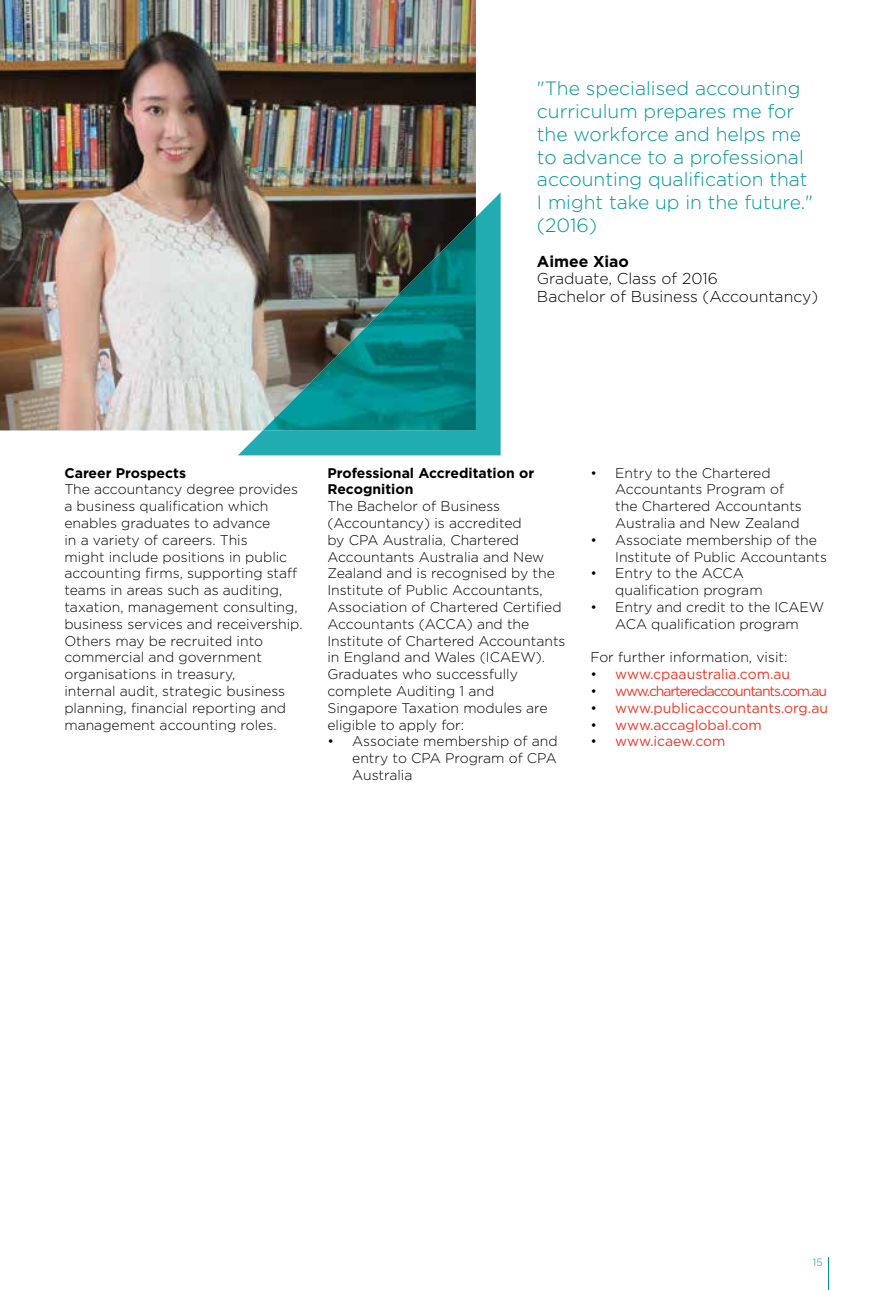
<style>
.page{position:relative;width:893px;height:1290px;background:#fff}
.page>*{position:absolute;margin:0;border:0;box-sizing:border-box;transform-origin:0 0}
.t1{font:300 19.25px/22.8px "Gotham";color:#009597}
.t2{font:300 15.75px/17.5px "Gotham";color:#000}
.t3{font:700 15.75px "Gotham";color:#000}
.t4{font:300 14px/16.8px "Gotham";color:#000}
.t5{font:14px "Gotham";letter-spacing:-.01em;color:#ef3829}
.t6{font:700 14px/16.8px "Gotham";color:#000}
.t7{font:14px "Gotham";letter-spacing:-.075em;color:#ef3829}
.t8{font:300 10.5px "Gotham";color:#009597}
.s1{font-weight:300;color:#000}
</style>
<div class="page">
<hr style="left:828px;top:1258px;width:1px;height:32px;background:#009597">
<img style="left:0;top:0;width:476px;height:430px">
<svg style="left:238px;top:192px;width:263px;height:263px;background:#539795"></svg>
<img style="left:263px;top:217px;width:213px;height:213px">
<h1 class="t1" style="left:537px;top:77px;width:278px">"The specialised accounting curriculum prepares me for the workforce and helps me to advance to a professional accounting qualification that<br>I might take up in the future." (2016)</h1>
<p class="t3" style="left:537px;top:251px;width:94px">Aimee Xiao</p>
<p class="t2" style="left:537px;top:269px;width:283px">Graduate, Class of 2016<br>Bachelor of Business (Accountancy)</p>
<p class="t6" style="left:64px;top:464px;width:123px">Career Prospects</p>
<p class="t4" style="left:64px;top:481px;width:240px">The accountancy degree provides a business qualification which enables graduates to advance<br>in a variety of careers. This<br>might include positions in public accounting firms, supporting staff teams in areas such as auditing, taxation, management consulting, business services and receivership.<br>Others may be recruited into commercial and government organisations in treasury,<br>internal audit, strategic business planning, financial reporting and management accounting roles.</p>
<p class="t6" style="left:327px;top:464px;width:208px">Professional Accreditation or<br>Recognition</p>
<p class="t4" style="left:327px;top:497px;width:240px">The Bachelor of Business (Accountancy) is accredited<br>by CPA Australia, Chartered<br>Accountants Australia and New<br>Zealand and is recognised by the<br>Institute of Public Accountants,<br>Association of Chartered Certified<br>Accountants (ACCA) and the<br>Institute of Chartered Accountants in England and Wales (ICAEW).<br>Graduates who successfully complete Auditing 1 and<br>Singapore Taxation modules are eligible to apply for:</p>
<p class="t4" style="left:352px;top:733px;width:207px;text-align:justify;text-indent:-25px">• Associate membership of and entry to CPA Program of CPA Australia</p>
<p class="t4" style="left:615px;top:464px;width:188px;text-indent:-25px">• Entry to the Chartered<br>Accountants Program of the Chartered Accountants<br>Australia and New Zealand</p>
<p class="t4" style="left:615px;top:531px;width:214px;text-indent:-25px">• Associate membership of the<br>Institute of Public Accountants</p>
<p class="t4" style="left:615px;top:565px;width:149px;text-indent:-25px">• Entry to the ACCA qualification program</p>
<p class="t4" style="left:590px;top:598px;width:235px;text-align:center">• Entry and credit to the ICAEW<br>ACA qualification program</p>
<p class="t4" style="left:590px;top:649px;width:199px">For further information, visit:</p>
<p class="t5" style="left:590px;top:665px;width:201px"><span class="s1">•</span> www.cpaaustralia.com.au</p>
<p class="t7" style="left:590px;top:682px;width:238px"><span class="s1">•</span> www.charteredaccountants.com.au</p>
<p class="t5" style="left:590px;top:699px;width:239px"><span class="s1">•</span> www.publicaccountants.org.au</p>
<p class="t5" style="left:590px;top:716px;width:173px"><span class="s1">•</span> www.accaglobal.com</p>
<p class="t5" style="left:590px;top:732px;width:137px"><span class="s1">•</span> www.icaew.com</p>
<p class="t8" style="left:813px;top:1256px;width:11px">15</p>
</div>
